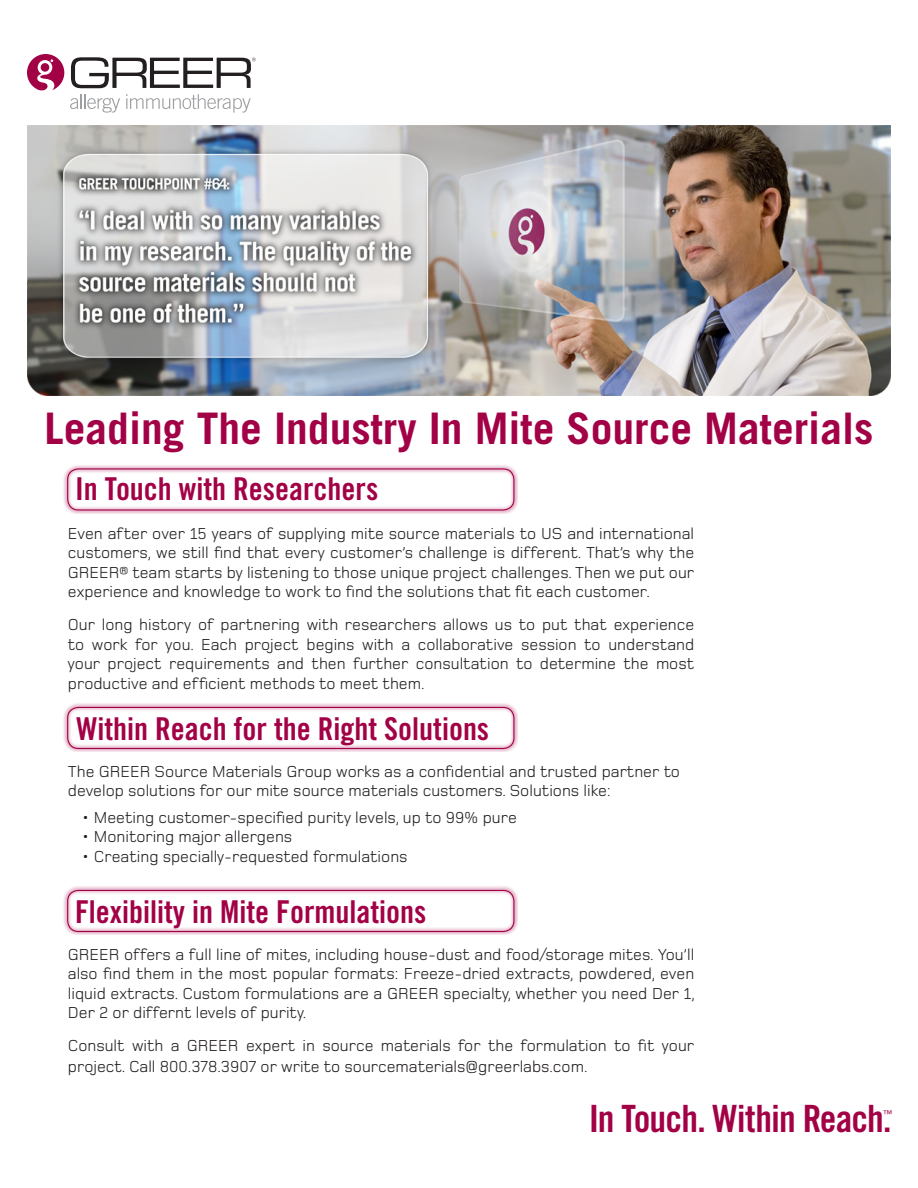
<style>
.page{position:relative;width:918px;height:1188px;background:#fff}
.page>*{position:absolute;margin:0;border:0;box-sizing:border-box;transform-origin:0 0}
.t1{font:700 43.5px "Trade Gothic";color:#a30146}
.t2{font:37.65px "Trade Gothic Bold Cond Twenty";letter-spacing:-.02em;color:#a30146}
.t3{font:31.5px "Trade Gothic Bold Cond Twenty";color:#a30146}
.Front_Page{font:16.5px/19.5px "Foundry Monoline";color:#231f20;text-align:justify}
.t4{font:9.45px "Trade Gothic Cond Eighteen";color:#a30146}
</style>
<div class="page">
<div style="left:61px;top:463px;width:457px;height:51px;background:#a30146;opacity:.65"></div>
<div style="left:67px;top:468px;width:447px;height:43px;border:1px solid #a30146;border-radius:11px"></div>
<svg style="left:27px;top:54px;width:37px;height:37px"></svg>
<div style="left:41px;top:63px;width:8px;height:9px;background:#a30146;border-radius:50%"></div>
<svg style="left:71px;top:57px;width:185px;height:31px"></svg>
<svg style="left:70px;top:94px;width:50px;height:19px"></svg>
<svg style="left:126px;top:94px;width:125px;height:19px"></svg>
<div style="left:61px;top:702px;width:457px;height:50px;background:#a30146;opacity:.65"></div>
<div style="left:67px;top:707px;width:447px;height:42px;border:1px solid #a30146;border-radius:11px"></div>
<div style="left:61px;top:885px;width:457px;height:50px;background:#a30146;opacity:.65"></div>
<div style="left:67px;top:890px;width:447px;height:42px;border:1px solid #a30146;border-radius:11px"></div>
<img style="left:27px;top:126px;width:864px;height:269px">
<p class="t1" style="left:45px;top:402px;width:830px">Leading The Industry In Mite Source Materials</p>
<p class="t3" style="left:75px;top:470px;width:305px">In Touch with Researchers</p>
<p class="Front_Page" style="left:68px;top:523px;width:628px">Even after over 15 years of supplying mite source materials to US and international customers, we still find that every customer’s challenge is different. That’s why the GREER® team starts by listening to those unique project challenges. Then we put our experience and knowledge to work to find the solutions that fit each customer.</p>
<p class="Front_Page" style="left:68px;top:615px;width:628px">Our long history of partnering with researchers allows us to put that experience to work for you. Each project begins with a collaborative session to understand your project requirements and then further consultation to determine the most productive and efficient methods to meet them.</p>
<p class="t3" style="left:76px;top:709px;width:414px">Within Reach for the Right Solutions</p>
<p class="Front_Page" style="left:68px;top:762px;width:614px">The GREER Source Materials Group works as a confidential and trusted partner to develop solutions for our mite source materials customers. Solutions like:</p>
<p class="Front_Page" style="left:81px;top:807px;width:437px">• Meeting customer-specified purity levels, up to 99% pure</p>
<p class="Front_Page" style="left:81px;top:827px;width:212px">• Monitoring major allergens</p>
<p class="Front_Page" style="left:81px;top:846px;width:328px">• Creating specially-requested formulations</p>
<p class="t3" style="left:75px;top:892px;width:353px">Flexibility in Mite Formulations</p>
<p class="Front_Page" style="left:68px;top:945px;width:629px">GREER offers a full line of mites, including house-dust and food/storage mites. You’ll also find them in the most popular formats: Freeze-dried extracts, powdered, even liquid extracts. Custom formulations are a GREER specialty, whether you need Der 1, Der 2 or differnt levels of purity.</p>
<p class="Front_Page" style="left:68px;top:1035px;width:628px;line-height:21px">Consult with a GREER expert in source materials for the formulation to fit your project. Call 800.378.3907 or write to sourcematerials@greerlabs.com.</p>
<p class="t2" style="left:589px;top:1096px;width:304px">In Touch. Within Reach.</p>
<p class="t4" style="left:883px;top:1108px;width:11px">™</p>
</div>
